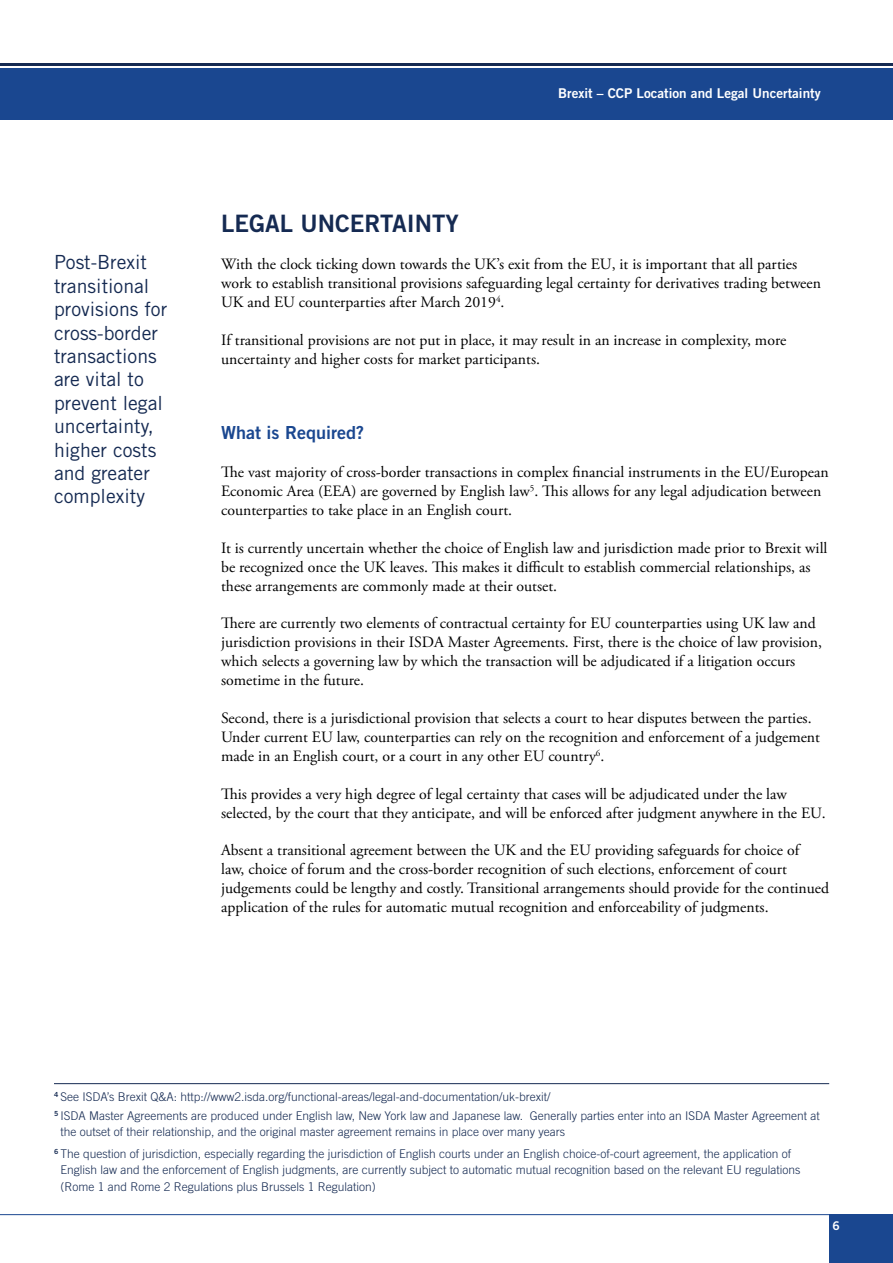
<style>
.page{position:relative;width:893px;height:1263px;background:#fff}
.page>*{position:absolute;margin:0;border:0;box-sizing:border-box;transform-origin:0 0}
.t1{font:24px "Trade Gothic Bold Two";color:#152a52}
.t2{font:19.5px/23.4px "Trade Gothic LT Std";color:#152a52}
.t3{font:18px "Trade Gothic LT Std Bd 2";color:#1a4790}
.t4{font:15.75px/18.9px "Adobe Garamond Pro";color:#000}
.t5{font:13.5px "Trade Gothic LT Std Bd 2";color:#fff}
.t6{font:300 12px/18.9px "Trade Gothic LT Std";color:#152a52}
.t7{font:12px "Trade Gothic Bold Two";color:#fff}
</style>
<div class="page">
<div style="left:0;top:68px;width:893px;height:51px;background:#1a4790"></div>
<hr style="left:0;top:64px;width:893px;height:2px;background:#152a52">
<div style="left:829px;top:1214px;width:64px;height:49px;background:#1a4790"></div>
<hr style="left:0;top:1214px;width:829px;height:1px;background:#1a4790">
<hr style="left:54px;top:1083px;width:775px;height:1px;background:#152a52">
<p class="t2" style="left:54px;top:250px;width:115px">Post-Brexit transitional provisions for cross-border transactions are vital to prevent legal uncertainty, higher costs and greater complexity</p>
<p class="t5" style="left:558px;top:85px;width:264px">Brexit – CCP Location and Legal Uncertainty</p>
<h1 class="t1" style="left:221px;top:209px;width:239px">LEGAL UNCERTAINTY</h1>
<p class="t4" style="left:221px;top:255px;width:601px">With the clock ticking down towards the UK’s exit from the EU, it is important that all parties work to establish transitional provisions safeguarding legal certainty for derivatives trading between<br>UK and EU counterparties after March 2019<sup>4</sup>.</p>
<p class="t4" style="left:221px;top:331px;width:567px">If transitional provisions are not put in place, it may result in an increase in complexity, more uncertainty and higher costs for market participants.</p>
<p class="t3" style="left:221px;top:422px;width:144px">What is Required?</p>
<p class="t4" style="left:221px;top:463px;width:609px">The vast majority of cross-border transactions in complex financial instruments in the EU/European<br>Economic Area (EEA) are governed by English law<sup>5</sup>. This allows for any legal adjudication between counterparties to take place in an English court.</p>
<p class="t4" style="left:221px;top:539px;width:608px">It is currently uncertain whether the choice of English law and jurisdiction made prior to Brexit will be recognized once the UK leaves. This makes it difficult to establish commercial relationships, as these arrangements are commonly made at their outset.</p>
<p class="t4" style="left:221px;top:615px;width:602px">There are currently two elements of contractual certainty for EU counterparties using UK law and jurisdiction provisions in their ISDA Master Agreements. First, there is the choice of law provision, which selects a governing law by which the transaction will be adjudicated if a litigation occurs sometime in the future.</p>
<p class="t4" style="left:221px;top:709px;width:600px">Second, there is a jurisdictional provision that selects a court to hear disputes between the parties.<br>Under current EU law, counterparties can rely on the recognition and enforcement of a judgement made in an English court, or a court in any other EU country<sup>6</sup>.</p>
<p class="t4" style="left:221px;top:785px;width:606px">This provides a very high degree of legal certainty that cases will be adjudicated under the law selected, by the court that they anticipate, and will be enforced after judgment anywhere in the EU.</p>
<p class="t4" style="left:221px;top:841px;width:610px">Absent a transitional agreement between the UK and the EU providing safeguards for choice of<br>law, choice of forum and the cross-border recognition of such elections, enforcement of court judgements could be lengthy and costly. Transitional arrangements should provide for the continued application of the rules for automatic mutual recognition and enforceability of judgments.</p>
<p class="t6" style="left:54px;top:1087px;width:767px"><sup>4</sup> See ISDA’s Brexit Q&amp;A: http://www2.isda.org/functional-areas/legal-and-documentation/uk-brexit/<br><sup>5</sup> ISDA Master Agreements are produced under English law, New York law and Japanese law. Generally parties enter into an ISDA Master Agreement at</p>
<p class="t6" style="left:54px;top:1121px;width:739px;line-height:21.3px;text-indent:6px">the outset of their relationship, and the original master agreement remains in place over many years<br><sup>6</sup> The question of jurisdiction, especially regarding the jurisdiction of English courts under an English choice-of-court agreement, the application of</p>
<p class="t6" style="left:60px;top:1161px;width:742px;line-height:16.5px">English law and the enforcement of English judgments, are currently subject to automatic mutual recognition based on the relevant EU regulations (Rome 1 and Rome 2 Regulations plus Brussels 1 Regulation)</p>
<p class="t7" style="left:833px;top:1219px;width:9px">6</p>
</div>
